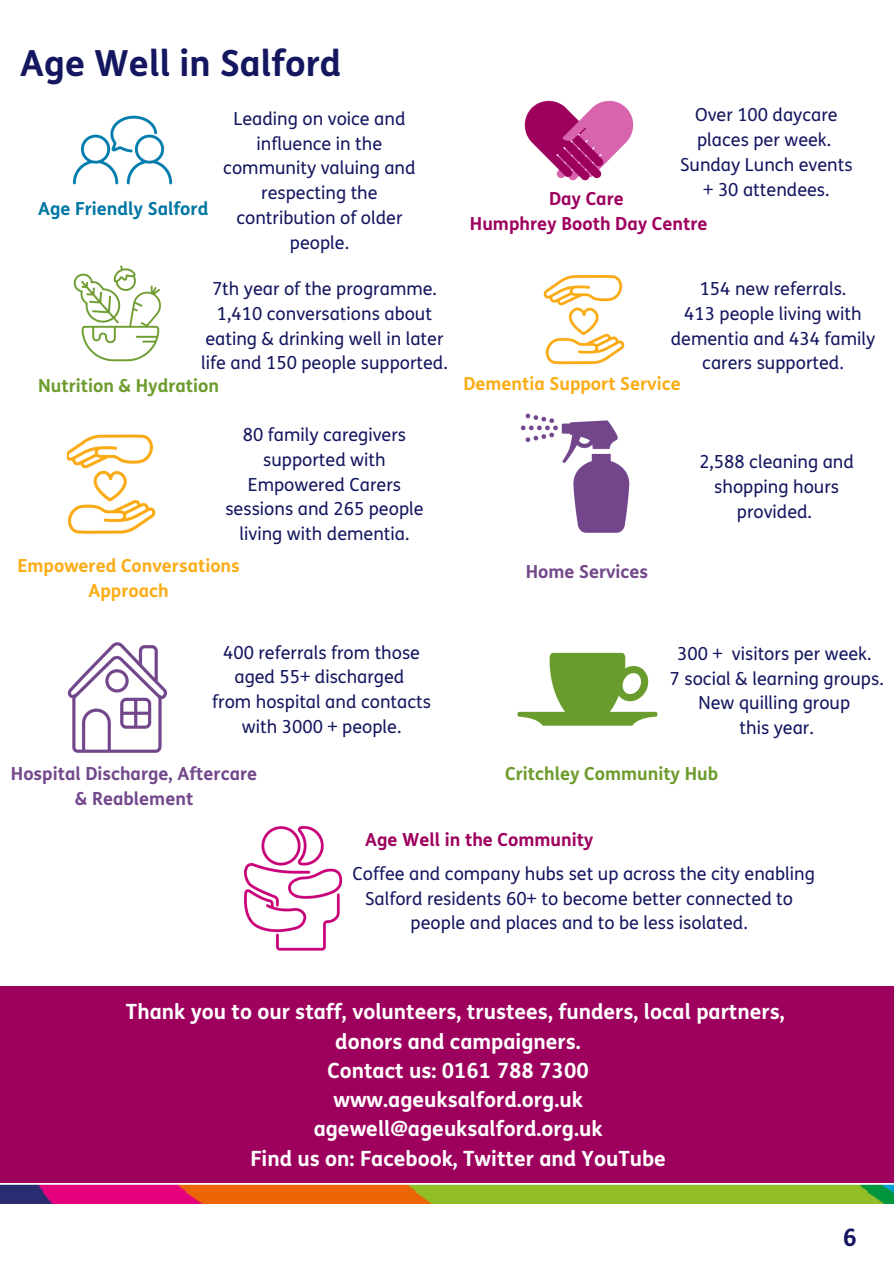
<style>
.page{position:relative;width:894px;height:1264px;background:#fff}
.page>*{position:absolute;margin:0;border:0;box-sizing:border-box;transform-origin:0 0}
.t1{font:700 36px "FS Me";color:#141760}
.t2{font:700 24px "FS Me";color:#141760}
.t3{font:700 21px/29.2px "FS Me";color:#fff;text-align:center}
.t4{font:18px/24.8px "FS Me";color:#141760;text-align:center}
.t5{font:700 18px/24.8px "FS Me";color:#fbad18;text-align:center}
.t6{font:700 18px/24.8px "FS Me";color:#73498c;text-align:center}
.t7{font:700 18px/24.8px "FS Me";color:#9e005e;text-align:center}
.t8{font:700 18px "FS Me";color:#6d9c2d}
.t9{font:700 18px "FS Me";color:#0076a3}
</style>
<div class="page">
<img style="left:0;top:1182px;width:893px;height:21px">
<img style="left:73px;top:265px;width:88px;height:97px">
<img style="left:72px;top:115px;width:101px;height:70px">
<img style="left:68px;top:434px;width:88px;height:100px">
<img style="left:543px;top:275px;width:82px;height:90px">
<div style="left:0;top:986px;width:893px;height:196px;background:#9e005e"></div>
<img style="left:67px;top:642px;width:100px;height:111px">
<img style="left:244px;top:826px;width:99px;height:125px">
<img style="left:524px;top:100px;width:110px;height:81px">
<img style="left:520px;top:413px;width:110px;height:120px">
<img style="left:517px;top:652px;width:141px;height:74px">
<p class="t1" style="left:20px;top:43px;width:322px">Age Well in Salford</p>
<p class="t9" style="left:38px;top:199px;width:172px">Age Friendly Salford</p>
<p class="t4" style="left:223px;top:107px;width:194px">Leading on voice and influence in the community valuing and respecting the contribution of older people.</p>
<h3 class="t4" style="left:201px;top:277px;width:248px">7th year of the programme.<br>1,410 conversations about eating &amp; drinking well in later life and 150 people supported.</h3>
<p class="t8" style="left:38px;top:375px;width:182px">Nutrition &amp; Hydration</p>
<p class="t4" style="left:225px;top:423px;width:200px">80 family caregivers supported with<br>Empowered Carers sessions and 265 people living with dementia.</p>
<h3 class="t5" style="left:17px;top:554px;width:224px">Empowered Conversations<br>Approach</h3>
<p class="t4" style="left:223px;top:640px;width:198px">400 referrals from those aged 55+ discharged</p>
<p class="t4" style="left:212px;top:690px;width:220px">from hospital and contacts with 3000 + people.</p>
<p class="t6" style="left:11px;top:762px;width:248px">Hospital Discharge, Aftercare &amp; Reablement</p>
<p class="t4" style="left:695px;top:103px;width:144px">Over 100 daycare</p>
<h3 class="t4" style="left:697px;top:128px;width:135px">places per week.</h3>
<p class="t4" style="left:680px;top:153px;width:174px">Sunday Lunch events</p>
<h2 class="t4" style="left:703px;top:177px;width:128px">+ 30 attendees.</h2>
<p class="t7" style="left:470px;top:187px;width:239px">Day Care<br>Humphrey Booth Day Centre</p>
<h3 class="t4" style="left:699px;top:277px;width:148px">154 new referrals.</h3>
<p class="t4" style="left:670px;top:301px;width:206px">413 people living with dementia and 434 family carers supported.</p>
<h3 class="t5" style="left:463px;top:372px;width:219px">Dementia Support Service</h3>
<p class="t6" style="left:525px;top:559px;width:124px">Home Services</p>
<p class="t4" style="left:699px;top:450px;width:156px">2,588 cleaning and shopping hours provided.</p>
<p class="t4" style="left:677px;top:641px;width:196px">300 + visitors per week.</p>
<h3 class="t4" style="left:669px;top:666px;width:215px">7 social &amp; learning groups.<br>New quilling group</h3>
<p class="t4" style="left:739px;top:716px;width:76px">this year.</p>
<p class="t8" style="left:505px;top:763px;width:214px">Critchley Community Hub</p>
<p class="t7" style="left:365px;top:828px;width:230px">Age Well in the Community</p>
<h3 class="t4" style="left:352px;top:861px;width:463px">Coffee and company hubs set up across the city enabling<br>Salford residents 60+ to become better connected to people and places and to be less isolated.</h3>
<p class="t3" style="left:126px;top:997px;width:660px">Thank you to our staff, volunteers, trustees, funders, local partners, donors and campaigners.<br>Contact us: 0161 788 7300<br>www.ageuksalford.org.uk<br>agewell@ageuksalford.org.uk<br>Find us on: Facebook, Twitter and YouTube</p>
<p class="t2" style="left:842px;top:1223px;width:16px">6</p>
</div>
